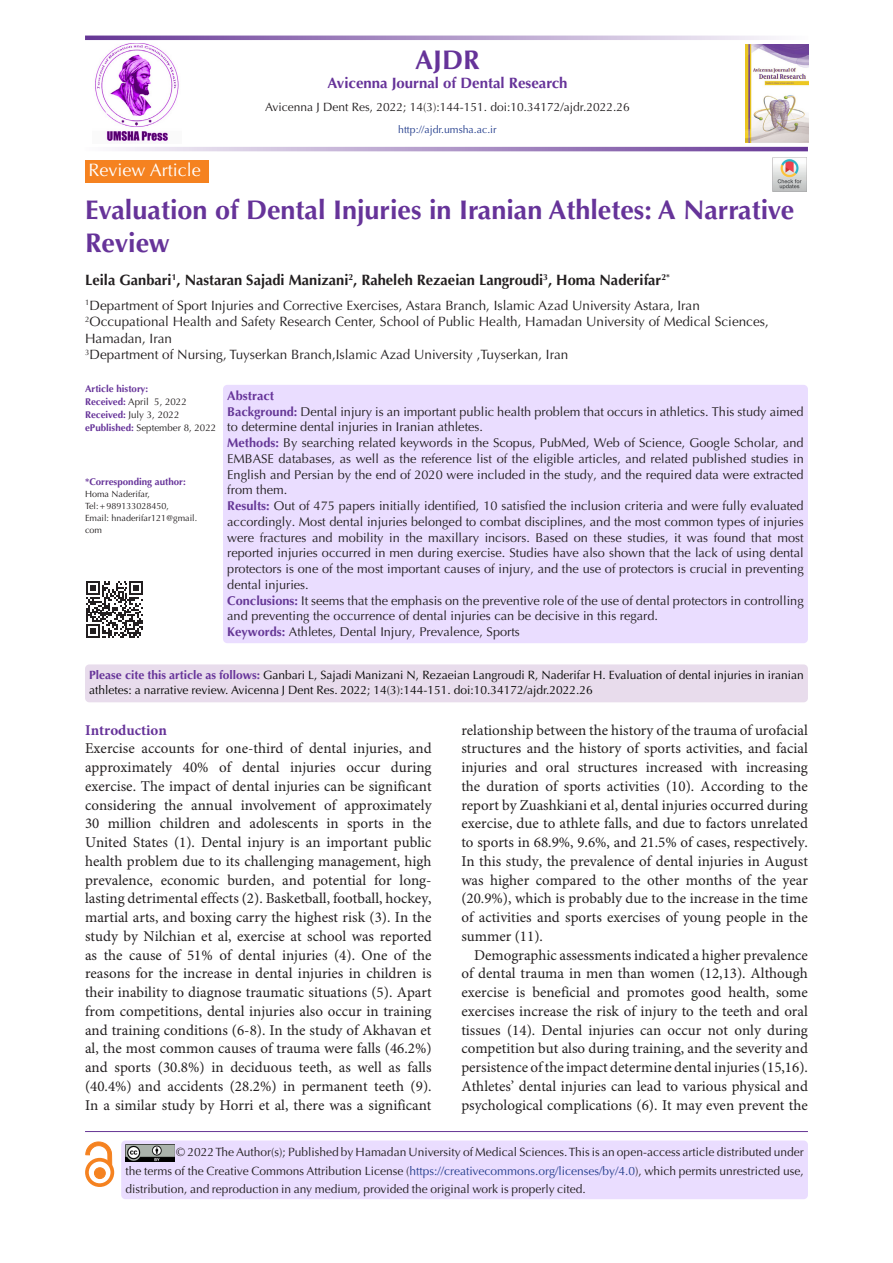
<style>
.page{position:relative;width:893px;height:1263px;background:#fff}
.page>*{position:absolute;margin:0;border:0;box-sizing:border-box;transform-origin:0 0}
.t1{font:700 27px/33px "Optima LT Std";color:#639}
.t2{font:18px "Optima LT Std";color:#fff}
.t3{font:15px/18.8px "Minion Pro";color:#231f20;text-align:justify}
.t4{font:700 15px "Optima LT Std";color:#231f20}
.t5{font:700 15px "Optima LT Std";color:#639}
.heading_1{font:700 15px "Minion Pro";color:#639}
.t6{font:13.5px/16.5px "Optima LT Std";color:#231f20}
.t7{font:12.75px/15.8px "Optima LT Std";color:#231f20}
.t8{font:700 12.75px "Optima LT Std";color:#639}
.t9{font:12px/18px "Optima LT Std";color:#221e1f;text-align:justify}
.t10{font:12px/15px "Optima LT Std";color:#040503}
.t11{font:12px "Optima LT Std";color:#231f20}
.Body_Text{font:10.5px "Optima LT Std";color:#253f8e}
.t12{font:9.75px "Optima LT Std";color:#231f20}
.t13{font:700 9.75px "Optima LT Std";color:#639}
.t14{font:9px/12px "Optima LT Std";color:#231f20}
.s1{font-weight:700;color:#639}
.s2{font-weight:700;color:#653796}
.s3{color:#231f20}
.s4{color:#253f8e}
</style>
<div class="page">
<hr style="left:85px;top:1131px;width:723px;height:1px;background:#663695">
<div style="left:121px;top:1140px;width:687px;height:59px;background:#eaddff;border-radius:4px"></div>
<img style="left:125px;top:1145px;width:49px;height:17px">
<div style="left:85px;top:160px;width:123px;height:22px;background:#f58220"></div>
<img style="left:773px;top:158px;width:34px;height:34px">
<div style="left:85px;top:664px;width:723px;height:38px;background:#e8dcec;border-radius:4px"></div>
<svg style="left:115px;top:147px;width:693px;height:4px;background:#ad95c6"></svg>
<svg style="left:85px;top:36px;width:694px;height:4px;background:#ad95c6"></svg>
<div style="left:223px;top:385px;width:585px;height:258px;background:#eaddff;border-radius:4px"></div>
<svg style="left:86px;top:581px;width:57px;height:57px"></svg>
<div style="left:94px;top:1168px;width:11px;height:10px;background:#f58220;border-radius:50%"></div>
<div style="left:94px;top:1167px;width:11px;height:12px;border:1px solid #f58220;border-radius:50%"></div>
<div style="left:85px;top:1158px;width:29px;height:29px;border:4px solid #f58220;border-radius:50%"></div>
<svg style="left:86px;top:1142px;width:26px;height:24px"></svg>
<img style="left:95px;top:43px;width:84px;height:100px">
<img style="left:745px;top:45px;width:63px;height:97px">
<p class="t2" style="left:88px;top:160px;width:114px">Review Article</p>
<p class="t1" style="left:415px;top:43px;width:66px">AJDR</p>
<p class="t5" style="left:327px;top:74px;width:241px">Avicenna Journal of Dental Research</p>
<p class="t11" style="left:265px;top:100px;width:366px">Avicenna J Dent Res, 2022; 14(3):144-151. doi:10.34172/ajdr.2022.26</p>
<p class="Body_Text" style="left:398px;top:124px;width:100px">http://ajdr.umsha.ac.ir</p>
<p class="t1" style="left:85px;top:194px;width:711px">Evaluation of Dental Injuries in Iranian Athletes: A Narrative<br>Review</p>
<p class="t4" style="left:85px;top:271px;width:586px">Leila Ganbari<sup>1</sup>, Nastaran Sajadi Manizani<sup>2</sup>, Raheleh Rezaeian Langroudi<sup>3</sup>, Homa Naderifar<sup>2*</sup></p>
<p class="t6" style="left:85px;top:297px;width:616px"><sup>1</sup>Department of Sport Injuries and Corrective Exercises, Astara Branch, Islamic Azad University Astara, Iran</p>
<p class="t6" style="left:85px;top:313px;width:685px"><sup>2</sup>Occupational Health and Safety Research Center, School of Public Health, Hamadan University of Medical Sciences,<br>Hamadan, Iran</p>
<p class="t6" style="left:85px;top:346px;width:485px"><sup>3</sup>Department of Nursing, Tuyserkan Branch,Islamic Azad University ,Tuyserkan, Iran</p>
<p class="t13" style="left:85px;top:383px;width:65px">Article history:</p>
<p class="t12" style="left:85px;top:396px;width:103px"><span class="s1">Received:</span> April 5, 2022</p>
<p class="t12" style="left:85px;top:409px;width:96px"><span class="s1">Received:</span> July 3, 2022</p>
<p class="t12" style="left:85px;top:422px;width:133px"><span class="s1">ePublished:</span> September 8, 2022</p>
<p class="t13" style="left:85px;top:476px;width:102px">*Corresponding author:</p>
<p class="t14" style="left:85px;top:488px;width:66px">Homa Naderifar,</p>
<p class="t14" style="left:85px;top:500px;width:85px">Tel:+989133028450,</p>
<p class="t14" style="left:85px;top:512px;width:114px">Email: hnaderifar121@gmail. com</p>
<p class="t8" style="left:227px;top:388px;width:48px">Abstract</p>
<p class="t7" style="left:227px;top:404px;width:578px"><span class="s2">Background:</span> Dental injury is an important public health problem that occurs in athletics. This study aimed to determine dental injuries in Iranian athletes.</p>
<p class="t7" style="left:227px;top:435px;width:578px;text-align:justify"><span class="s2">Methods:</span> By searching related keywords in the Scopus, PubMed, Web of Science, Google Scholar, and EMBASE databases, as well as the reference list of the eligible articles, and related published studies in English and Persian by the end of 2020 were included in the study, and the required data were extracted from them.</p>
<p class="t7" style="left:227px;top:498px;width:578px;text-align:justify"><span class="s2">Results:</span> Out of 475 papers initially identified, 10 satisfied the inclusion criteria and were fully evaluated accordingly. Most dental injuries belonged to combat disciplines, and the most common types of injuries were fractures and mobility in the maxillary incisors. Based on these studies, it was found that most reported injuries occurred in men during exercise. Studies have also shown that the lack of using dental protectors is one of the most important causes of injury, and the use of protectors is crucial in preventing dental injuries.</p>
<p class="t7" style="left:227px;top:593px;width:578px"><span class="s2">Conclusions:</span> It seems that the emphasis on the preventive role of the use of dental protectors in controlling and preventing the occurrence of dental injuries can be decisive in this regard.</p>
<p class="t7" style="left:227px;top:624px;width:294px"><span class="s2">Keywords:</span> Athletes, Dental Injury, Prevalence, Sports</p>
<p class="t10" style="left:89px;top:668px;width:716px"><span class="s1">Please cite this article as follows:</span> Ganbari L, Sajadi Manizani N, Rezaeian Langroudi R, Naderifar H. Evaluation of dental injuries in iranian athletes: a narrative review. Avicenna J Dent Res. 2022; 14(3):144-151. doi:10.34172/ajdr.2022.26</p>
<p class="t3" style="left:461px;top:721px;width:348px">relationship between the history of the trauma of urofacial structures and the history of sports activities, and facial injuries and oral structures increased with increasing the duration of sports activities (10). According to the report by Zuashkiani et al, dental injuries occurred during exercise, due to athlete falls, and due to factors unrelated to sports in 68.9%, 9.6%, and 21.5% of cases, respectively.<br>In this study, the prevalence of dental injuries in August was higher compared to the other months of the year (20.9%), which is probably due to the increase in the time of activities and sports exercises of young people in the summer (11).</p>
<p class="t3" style="left:461px;top:946px;width:348px;text-indent:13px">Demographic assessments indicated a higher prevalence of dental trauma in men than women (12,13). Although exercise is beneficial and promotes good health, some exercises increase the risk of injury to the teeth and oral tissues (14). Dental injuries can occur not only during competition but also during training, and the severity and persistence of the impact determine dental injuries (15,16).<br>Athletes’ dental injuries can lead to various physical and psychological complications (6). It may even prevent the</p>
<p class="t9" style="left:125px;top:1143px;width:680px;text-indent:51px"><span class="s3">© 2022 The Author(s); Published by Hamadan University of Medical Sciences.</span> This is an open-access article distributed under the terms of the Creative Commons Attribution License (<span class="s4">https://creativecommons.org/licenses/by/4.0</span>), which permits unrestricted use, distribution, and reproduction in any medium, provided the original work is properly cited.</p>
<p class="heading_1" style="left:85px;top:719px;width:83px">Introduction</p>
<p class="t3" style="left:85px;top:740px;width:348px">Exercise accounts for one-third of dental injuries, and approximately 40% of dental injuries occur during exercise. The impact of dental injuries can be significant considering the annual involvement of approximately 30 million children and adolescents in sports in the United States (1). Dental injury is an important public health problem due to its challenging management, high prevalence, economic burden, and potential for long&shy;lasting detrimental effects (2). Basketball, football, hockey, martial arts, and boxing carry the highest risk (3). In the study by Nilchian et al, exercise at school was reported as the cause of 51% of dental injuries (4). One of the reasons for the increase in dental injuries in children is their inability to diagnose traumatic situations (5). Apart from competitions, dental injuries also occur in training and training conditions (6-8). In the study of Akhavan et al, the most common causes of trauma were falls (46.2%) and sports (30.8%) in deciduous teeth, as well as falls (40.4%) and accidents (28.2%) in permanent teeth (9).<br>In a similar study by Horri et al, there was a significant</p>
</div>
